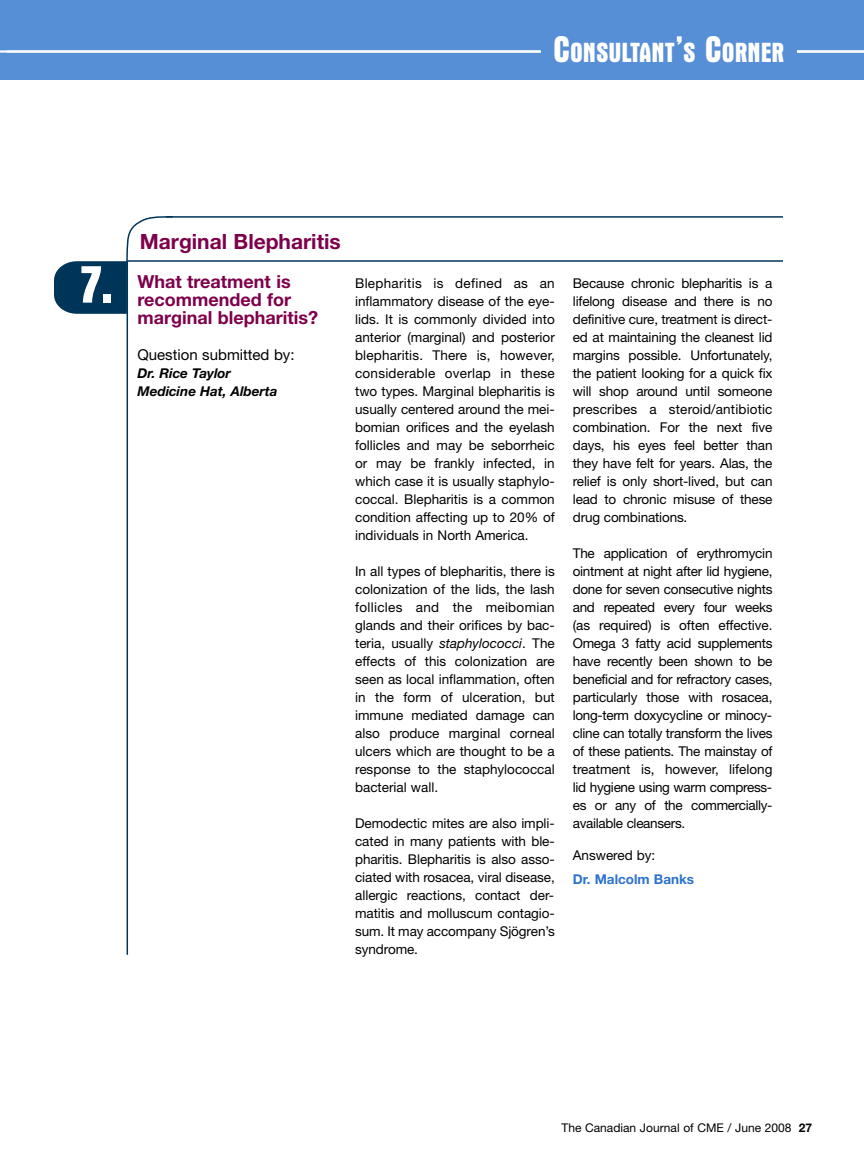
<style>
.page{position:relative;width:864px;height:1175px;background:#fff}
.page>*{position:absolute;margin:0;border:0;box-sizing:border-box;transform-origin:0 0}
.t1{font:700 condensed 54.45px "Aurora BT";color:#fff}
.t2{font:700 condensed 28.2px "Aurora BT";color:#fff}
.t3{font:700 21px "Helvetica Neue";color:#7e004b}
.t4{font:700 18px/18px "Helvetica Neue";color:#7e004b}
.t5{font:15px "Helvetica Neue";color:#000}
.t6{font:13.5px/18px "Helvetica Neue";letter-spacing:-.005em;color:#000;text-align:justify}
.t7{font:italic 700 13.5px/18px "Helvetica Neue";color:#000}
.t8{font:700 13.5px "Helvetica Neue";color:#2d72cc}
.t9{font:12px "Helvetica Neue";color:#000}
.s1{font-size:37.5px}
.s2{font-style:italic}
.s3{font-weight:700}
</style>
<div class="page">
<div style="left:0;top:0;width:864px;height:80px;background:#578fd6"></div>
<hr style="left:7px;top:50px;width:857px;height:3px;background:#fff">
<div style="left:541px;top:26px;width:255px;height:48px;background:#578fd6"></div>
<hr style="left:166px;top:216px;width:617px;height:2px;background:#00355a">
<hr style="left:127px;top:261px;width:1px;height:693px;background:#00355a">
<hr style="left:127px;top:260px;width:656px;height:2px;background:#00355a">
<svg style="left:54px;top:216px;width:120px;height:98px"></svg>
<h2 class="t2" style="left:552px;top:35px;width:233px"><span class="s1">C</span>ONSULTANT<span class="s1">’</span>S <span class="s1">C</span>ORNER</h2>
<h1 class="t1" style="left:82px;top:252px;width:33px">7.</h1>
<h3 class="t3" style="left:140px;top:233px;width:202px">Marginal Blepharitis</h3>
<h3 class="t4" style="left:137px;top:274px;width:182px">What treatment is recommended for marginal blepharitis?</h3>
<p class="t5" style="left:137px;top:349px;width:159px">Question submitted by:</p>
<p class="t7" style="left:137px;top:365px;width:142px">Dr. Rice Taylor<br>Medicine Hat, Alberta</p>
<p class="t6" style="left:355px;top:276px;width:201px">Blepharitis is defined as an inflammatory disease of the eye&shy;lids. It is commonly divided into anterior (marginal) and posterior blepharitis. There is, however, considerable overlap in these two types. Marginal blepharitis is usually centered around the mei&shy;bomian orifices and the eyelash follicles and may be seborrheic or may be frankly infected, in which case it is usually staphylo&shy;coccal. Blepharitis is a common condition affecting up to 20% of individuals in North America.</p>
<p class="t6" style="left:355px;top:564px;width:201px">In all types of blepharitis, there is colonization of the lids, the lash follicles and the meibomian glands and their orifices by bac&shy;teria, usually <span class="s2">staphylococci</span>. The effects of this colonization are seen as local inflammation, often in the form of ulceration, but immune mediated damage can also produce marginal corneal ulcers which are thought to be a response to the staphylococcal bacterial wall.</p>
<p class="t6" style="left:355px;top:816px;width:201px">Demodectic mites are also impli&shy;cated in many patients with ble&shy;pharitis. Blepharitis is also asso&shy;ciated with rosacea, viral disease, allergic reactions, contact der&shy;matitis and molluscum contagio&shy;sum. It may accompany Sjögren’s syndrome.</p>
<p class="t6" style="left:573px;top:276px;width:201px">Because chronic blepharitis is a lifelong disease and there is no definitive cure, treatment is direct&shy;ed at maintaining the cleanest lid margins possible. Unfortunately, the patient looking for a quick fix will shop around until someone prescribes a steroid/antibiotic combination. For the next five days, his eyes feel better than they have felt for years. Alas, the relief is only short-lived, but can lead to chronic misuse of these drug combinations.</p>
<p class="t6" style="left:573px;top:546px;width:201px">The application of erythromycin ointment at night after lid hygiene, done for seven consecutive nights and repeated every four weeks (as required) is often effective.<br>Omega 3 fatty acid supplements have recently been shown to be beneficial and for refractory cases, particularly those with rosacea, long-term doxycycline or minocy&shy;cline can totally transform the lives of these patients. The mainstay of treatment is, however, lifelong lid hygiene using warm compress&shy;es or any of the commercially&shy;available cleansers.</p>
<p class="t6" style="left:573px;top:847px;width:84px">Answered by:</p>
<p class="t8" style="left:573px;top:874px;width:123px">Dr. Malcolm Banks</p>
<p class="t9" style="left:562px;top:1123px;width:252px">The Canadian Journal of CME / June 2008 <span class="s3">27</span></p>
</div>
